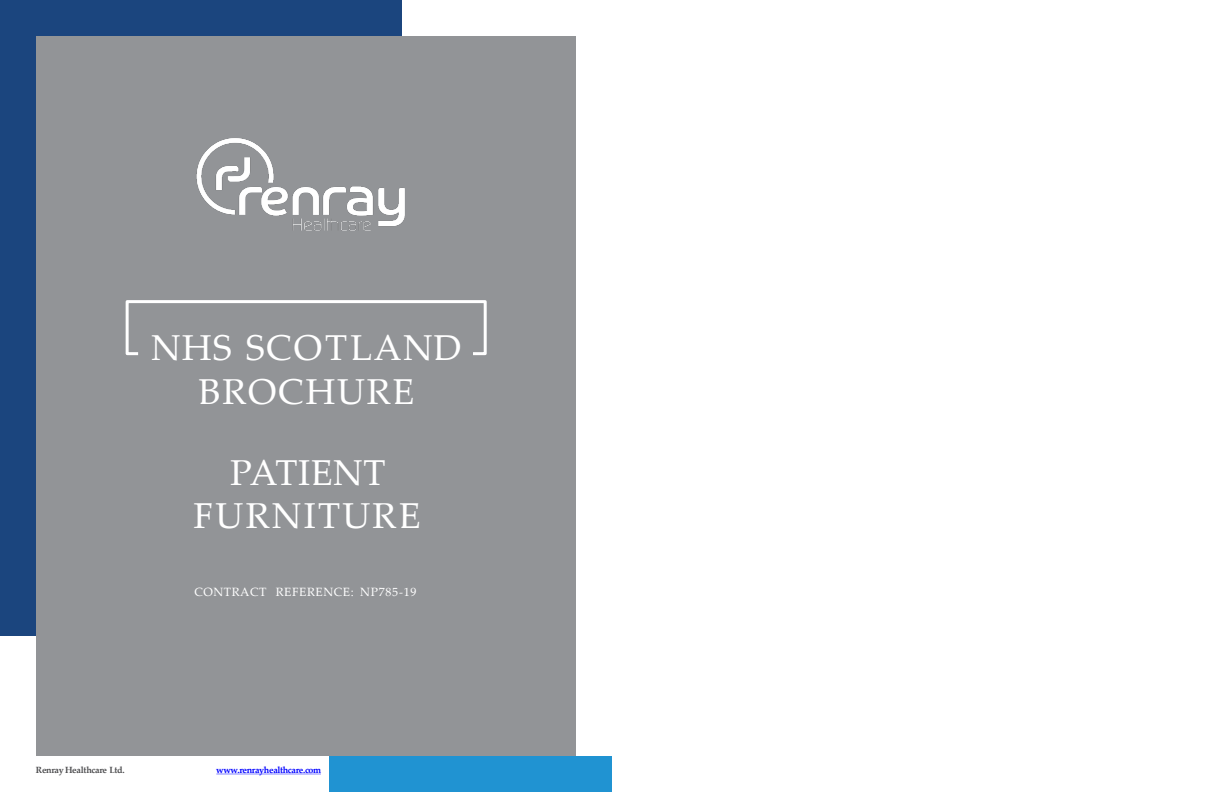
<style>
.page{position:relative;width:1224px;height:792px;background:#fff}
.page>*{position:absolute;margin:0;border:0;box-sizing:border-box;transform-origin:0 0}
.t1{font:36px "Palatino Linotype";letter-spacing:.045em;color:#fff}
.t2{font:36px "Palatino Linotype";letter-spacing:.01em;color:#fff}
.t3{font:12px "Palatino Linotype";letter-spacing:.04em;color:#fff}
.t4{font:700 9px "Palatino Linotype";letter-spacing:-.04em;color:#00f}
.t5{font:700 9px "Palatino Linotype";letter-spacing:-.035em;color:#4d4d4f}
</style>
<div class="page">
<div style="left:0;top:0;width:401px;height:635px;background:#1b457e"></div>
<div style="left:330px;top:756px;width:282px;height:36px;background:#2093d2"></div>
<div style="left:36px;top:36px;width:540px;height:720px;background:#929497"></div>
<img style="left:196px;top:138px;width:209px;height:93px">
<svg style="left:125px;top:300px;width:362px;height:56px"></svg>
<svg style="left:216px;top:774px;width:105px;height:1px"></svg>
<h2 class="t1" style="left:151px;top:323px;width:312px">NHS SCOTLAND</h2>
<p class="t1" style="left:199px;top:366px;width:217px">BROCHURE</p>
<p class="t2" style="left:230px;top:447px;width:157px">PATIENT</p>
<p class="t1" style="left:193px;top:490px;width:229px">FURNITURE</p>
<p class="t3" style="left:195px;top:584px;width:223px">CONTRACT REFERENCE: NP785-19</p>
<p class="t5" style="left:36px;top:763px;width:90px">Renray Healthcare Ltd.</p>
<p class="t4" style="left:216px;top:763px;width:106px">www.renrayhealthcare.com</p>
</div>
